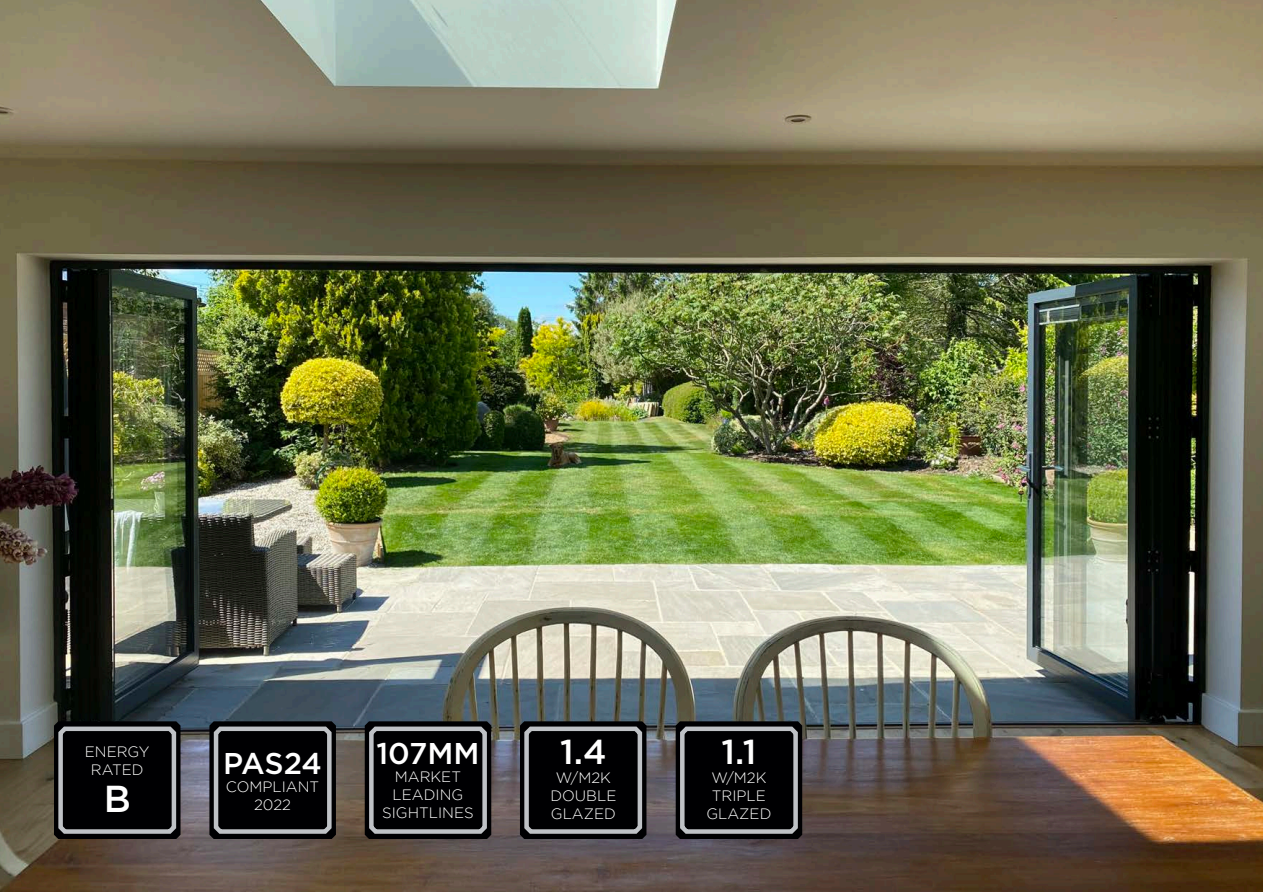
<style>
.page{position:relative;width:1263px;height:893px;background:#fff}
.page>*{position:absolute;margin:0;border:0;box-sizing:border-box;transform-origin:0 0}
.t1{font:500 37.5px "Gotham";color:#fff}
.t2{font:500 34.5px "Gotham";color:#fff}
.t3{font:500 30px "Gotham";letter-spacing:-.005em;color:#fff}
.t4{font:300 15px/18px "Gotham";color:#fff;text-align:center}
</style>
<div class="page">
<img style="left:0;top:0;width:1262px;height:892px">
<hr style="left:1262px;top:0;width:1px;height:893px;background:#231f20">
<svg style="left:676px;top:721px;width:126px;height:118px"></svg>
<svg style="left:520px;top:721px;width:126px;height:118px"></svg>
<svg style="left:209px;top:721px;width:127px;height:118px"></svg>
<svg style="left:54px;top:721px;width:126px;height:118px"></svg>
<svg style="left:365px;top:721px;width:126px;height:118px"></svg>
<p class="t4" style="left:85px;top:742px;width:66px">ENERGY</p>
<p class="t4" style="left:91px;top:760px;width:54px">RATED</p>
<p class="t1" style="left:104px;top:774px;width:29px">B</p>
<p class="t3" style="left:223px;top:743px;width:100px">PAS24</p>
<p class="t4" style="left:226px;top:777px;width:95px">COMPLIANT</p>
<p class="t4" style="left:254px;top:795px;width:39px">2022</p>
<p class="t3" style="left:376px;top:734px;width:105px">107MM</p>
<p class="t4" style="left:395px;top:767px;width:68px">MARKET</p>
<p class="t4" style="left:382px;top:785px;width:93px">LEADING<br>SIGHTLINES</p>
<p class="t2" style="left:560px;top:729px;width:48px">1.4</p>
<p class="t4" style="left:556px;top:769px;width:57px">W/M2K</p>
<p class="t4" style="left:550px;top:787px;width:68px">DOUBLE</p>
<p class="t4" style="left:551px;top:805px;width:66px">GLAZED</p>
<p class="t2" style="left:721px;top:729px;width:36px">1.1</p>
<p class="t4" style="left:711px;top:768px;width:57px">W/M2K</p>
<p class="t4" style="left:712px;top:786px;width:56px">TRIPLE</p>
<p class="t4" style="left:706px;top:804px;width:66px">GLAZED</p>
</div>
